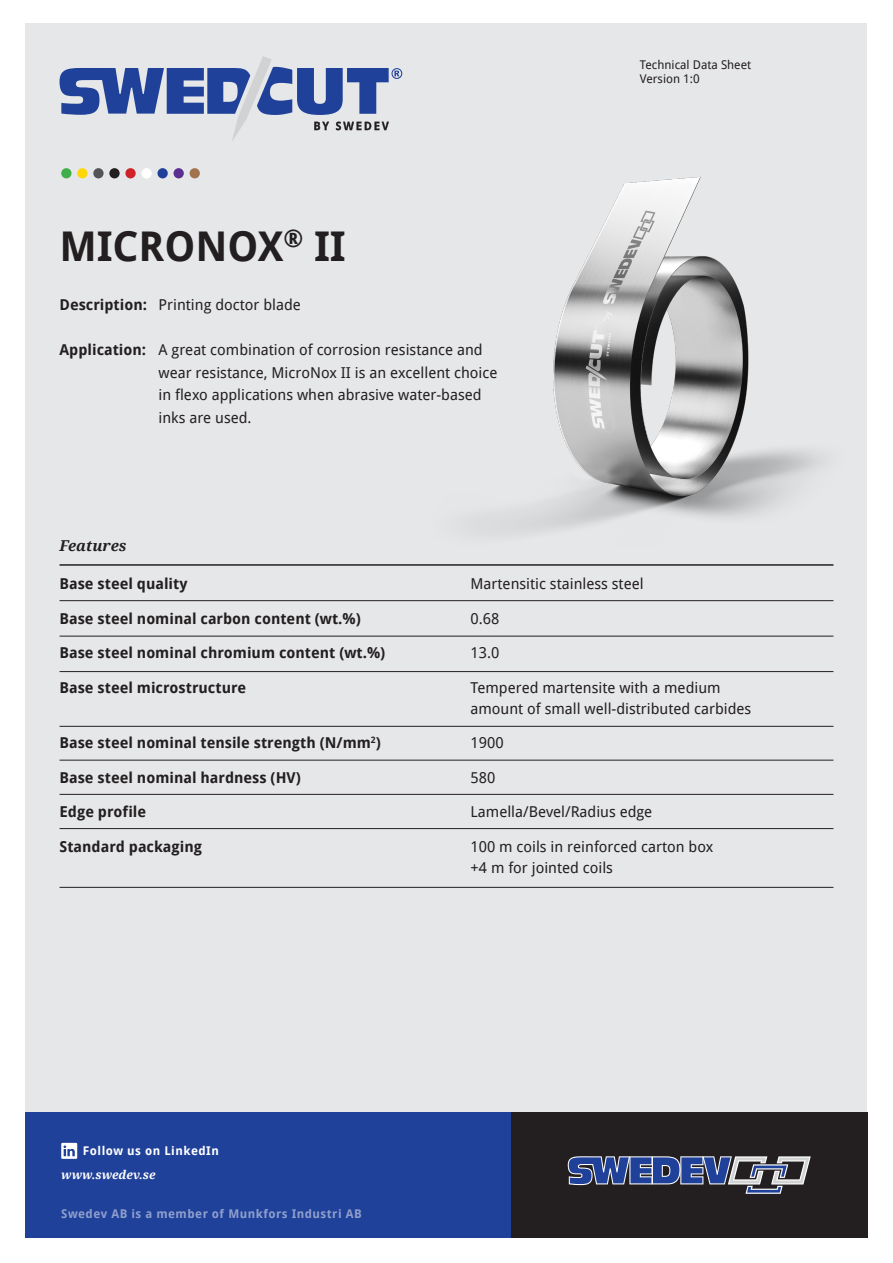
<style>
.page{position:relative;width:893px;height:1263px;background:#fff}
.page>*{position:absolute;margin:0;border:0;box-sizing:border-box;transform-origin:0 0}
.t1{font:700 40.95px "Droid Sans";color:#231f20}
.t2{font:15px/22.5px "Droid Sans";color:#231f20}
.t3{font:700 15px "Droid Sans";color:#231f20}
.t4{font:italic 700 15px "Droid Serif";color:#231f20}
.t5{font:700 12px "Droid Sans";letter-spacing:.04em;color:#fff}
.t6{font:12px/14.4px "Droid Sans";color:#231f20}
.t7{font:italic 700 12px "Droid Serif";color:#fff}
.s1{font-weight:700}
</style>
<div class="page">
<div style="left:26px;top:23px;width:841px;height:1136px;background:#e6e7e9"></div>
<img style="left:478px;top:177px;width:345px;height:356px">
<div style="left:26px;top:1112px;width:630px;height:125px;background:#20419a"></div>
<div style="left:511px;top:1112px;width:356px;height:125px;background:#231f20"></div>
<svg style="left:568px;top:1156px;width:243px;height:38px"></svg>
<svg style="left:61px;top:1143px;width:16px;height:16px"></svg>
<div style="left:77px;top:168px;width:11px;height:10px;background:#fed707;border-radius:50%"></div>
<div style="left:93px;top:168px;width:11px;height:10px;background:#545557;border-radius:50%"></div>
<div style="left:109px;top:168px;width:11px;height:10px;background:#231f20;border-radius:50%"></div>
<div style="left:157px;top:168px;width:11px;height:10px;background:#20419a;border-radius:50%"></div>
<div style="left:141px;top:168px;width:11px;height:10px;background:#fff;border-radius:50%"></div>
<div style="left:61px;top:168px;width:11px;height:10px;background:#40ae49;border-radius:50%"></div>
<div style="left:125px;top:168px;width:11px;height:10px;background:#cf232a;border-radius:50%"></div>
<div style="left:174px;top:168px;width:10px;height:10px;background:#5b2e91;border-radius:50%"></div>
<div style="left:190px;top:168px;width:10px;height:10px;background:#a2734f;border-radius:50%"></div>
<svg style="left:60px;top:56px;width:342px;height:85px"></svg>
<hr style="left:60px;top:600px;width:773px;height:1px;background:#231f20">
<hr style="left:60px;top:564px;width:773px;height:2px;background:#231f20">
<hr style="left:60px;top:636px;width:773px;height:1px;background:#231f20">
<hr style="left:60px;top:671px;width:773px;height:1px;background:#231f20">
<hr style="left:60px;top:726px;width:773px;height:1px;background:#231f20">
<hr style="left:60px;top:760px;width:773px;height:1px;background:#231f20">
<hr style="left:60px;top:794px;width:773px;height:1px;background:#231f20">
<hr style="left:60px;top:828px;width:773px;height:1px;background:#231f20">
<hr style="left:60px;top:887px;width:773px;height:1px;background:#231f20">
<h1 class="t1" style="left:60px;top:223px;width:288px">MICRONOX<sup>®</sup> II</h1>
<p class="t2" style="left:60px;top:294px;width:243px"><span class="s1">Description:</span> Printing doctor blade</p>
<p class="t2" style="left:159px;top:339px;width:340px;text-indent:-99px"><span class="s1">Application:</span> A great combination of corrosion resistance and wear resistance, MicroNox II is an excellent choice in flexo applications when abrasive water-based inks are used.</p>
<p class="t4" style="left:60px;top:537px;width:69px">Features</p>
<p class="t6" style="left:640px;top:57px;width:113px">Technical Data Sheet<br>Version 1:0</p>
<p class="t3" style="left:60px;top:575px;width:129px">Base steel quality</p>
<p class="t2" style="left:471px;top:573px;width:175px">Martensitic stainless steel</p>
<p class="t3" style="left:60px;top:610px;width:303px">Base steel nominal carbon content (wt.%)</p>
<p class="t2" style="left:471px;top:607px;width:30px">0.68</p>
<p class="t3" style="left:60px;top:644px;width:327px">Base steel nominal chromium content (wt.%)</p>
<p class="t2" style="left:471px;top:642px;width:30px">13.0</p>
<p class="t3" style="left:60px;top:679px;width:188px">Base steel microstructure</p>
<p class="t2" style="left:471px;top:677px;width:282px;line-height:21px">Tempered martensite with a medium amount of small well-distributed carbides</p>
<p class="t3" style="left:60px;top:734px;width:323px">Base steel nominal tensile strength (N/mm<sup>2</sup>)</p>
<p class="t2" style="left:471px;top:732px;width:35px">1900</p>
<p class="t3" style="left:60px;top:769px;width:243px">Base steel nominal hardness (HV)</p>
<p class="t2" style="left:471px;top:766px;width:26px">580</p>
<p class="t3" style="left:60px;top:803px;width:88px">Edge profile</p>
<p class="t2" style="left:471px;top:801px;width:183px">Lamella/Bevel/Radius edge</p>
<p class="t3" style="left:60px;top:838px;width:144px">Standard packaging</p>
<p class="t2" style="left:471px;top:836px;width:244px;line-height:21px">100 m coils in reinforced carton box +4 m for jointed coils</p>
<p class="t5" style="left:83px;top:1144px;width:138px">Follow us on LinkedIn</p>
<p class="t7" style="left:61px;top:1168px;width:96px">www.swedev.se</p>
<p class="t5" style="left:61px;top:1207px;width:302px">Swedev AB is a member of Munkfors Industri AB</p>
</div>
